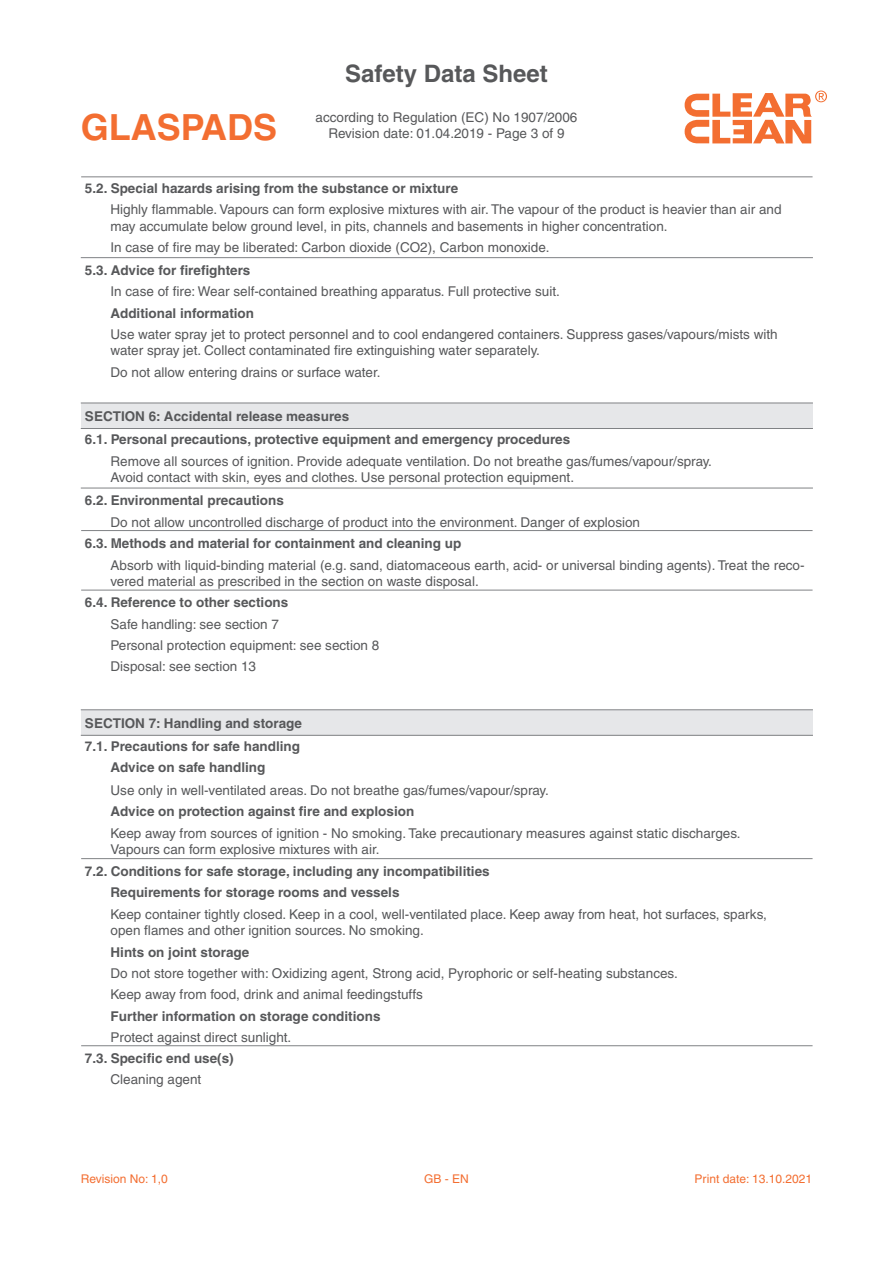
<style>
.page{position:relative;width:893px;height:1263px;background:#fff}
.page>*{position:absolute;margin:0;border:0;box-sizing:border-box;transform-origin:0 0}
.t1{font:700 36px "Helvetica";color:#f36e31}
.t2{font:700 24px "Helvetica";color:#57585a}
.t3{font:13.5px/16.2px "Helvetica";color:#57585a}
.t4{font:700 13.5px "Helvetica";color:#57585a}
.t5{font:12px "Helvetica";color:#f36e31}
</style>
<div class="page">
<hr style="left:81px;top:176px;width:732px;height:1px;background:#808285">
<hr style="left:81px;top:257px;width:732px;height:1px;background:#808285">
<div style="left:81px;top:403px;width:732px;height:25px;background:#e6e7e9"></div>
<hr style="left:81px;top:488px;width:732px;height:1px;background:#808285">
<hr style="left:81px;top:530px;width:732px;height:1px;background:#808285">
<hr style="left:81px;top:403px;width:732px;height:1px;background:#808285">
<hr style="left:81px;top:428px;width:732px;height:1px;background:#808285">
<hr style="left:81px;top:590px;width:732px;height:1px;background:#808285">
<div style="left:81px;top:710px;width:732px;height:25px;background:#e6e7e9"></div>
<hr style="left:81px;top:709px;width:732px;height:1px;background:#808285">
<hr style="left:81px;top:735px;width:732px;height:1px;background:#808285">
<hr style="left:81px;top:858px;width:732px;height:1px;background:#808285">
<hr style="left:81px;top:1045px;width:732px;height:1px;background:#808285">
<svg style="left:685px;top:91px;width:142px;height:52px"></svg>
<p class="t1" style="left:81px;top:106px;width:198px">GLASPADS</p>
<p class="t2" style="left:345px;top:59px;width:204px">Safety Data Sheet</p>
<p class="t3" style="left:316px;top:109px;width:263px">according to Regulation (EC) No 1907/2006</p>
<p class="t3" style="left:328px;top:125px;width:238px">Revision date: 01.04.2019 - Page 3 of 9</p>
<p class="t4" style="left:85px;top:180px;width:375px">5.2. Special hazards arising from the substance or mixture</p>
<p class="t3" style="left:111px;top:201px;width:673px">Highly flammable. Vapours can form explosive mixtures with air. The vapour of the product is heavier than air and may accumulate below ground level, in pits, channels and basements in higher concentration.</p>
<p class="t3" style="left:111px;top:239px;width:440px">In case of fire may be liberated: Carbon dioxide (CO2), Carbon monoxide.</p>
<p class="t4" style="left:85px;top:262px;width:167px">5.3. Advice for firefighters</p>
<p class="t3" style="left:111px;top:283px;width:451px">In case of fire: Wear self-contained breathing apparatus. Full protective suit.</p>
<p class="t4" style="left:111px;top:304px;width:145px">Additional information</p>
<p class="t3" style="left:111px;top:326px;width:669px">Use water spray jet to protect personnel and to cool endangered containers. Suppress gases/vapours/mists with water spray jet. Collect contaminated fire extinguishing water separately.</p>
<p class="t3" style="left:111px;top:364px;width:272px">Do not allow entering drains or surface water.</p>
<p class="t4" style="left:85px;top:408px;width:266px">SECTION 6: Accidental release measures</p>
<p class="t4" style="left:85px;top:431px;width:487px">6.1. Personal precautions, protective equipment and emergency procedures</p>
<p class="t3" style="left:111px;top:453px;width:603px">Remove all sources of ignition. Provide adequate ventilation. Do not breathe gas/fumes/vapour/spray.</p>
<p class="t3" style="left:111px;top:469px;width:465px">Avoid contact with skin, eyes and clothes. Use personal protection equipment.</p>
<p class="t4" style="left:85px;top:492px;width:200px">6.2. Environmental precautions</p>
<p class="t3" style="left:111px;top:514px;width:531px">Do not allow uncontrolled discharge of product into the environment. Danger of explosion</p>
<p class="t4" style="left:85px;top:535px;width:378px">6.3. Methods and material for containment and cleaning up</p>
<p class="t3" style="left:111px;top:557px;width:696px">Absorb with liquid-binding material (e.g. sand, diatomaceous earth, acid- or universal binding agents). Treat the reco&shy;vered material as prescribed in the section on waste disposal.</p>
<p class="t4" style="left:85px;top:594px;width:205px">6.4. Reference to other sections</p>
<p class="t3" style="left:111px;top:616px;width:170px">Safe handling: see section 7</p>
<p class="t3" style="left:111px;top:637px;width:270px">Personal protection equipment: see section 8</p>
<p class="t3" style="left:111px;top:658px;width:147px">Disposal: see section 13</p>
<p class="t4" style="left:85px;top:715px;width:218px">SECTION 7: Handling and storage</p>
<p class="t4" style="left:85px;top:738px;width:217px">7.1. Precautions for safe handling</p>
<p class="t4" style="left:111px;top:759px;width:156px">Advice on safe handling</p>
<p class="t3" style="left:111px;top:782px;width:440px">Use only in well-ventilated areas. Do not breathe gas/fumes/vapour/spray.</p>
<p class="t4" style="left:111px;top:803px;width:305px">Advice on protection against fire and explosion</p>
<p class="t3" style="left:111px;top:825px;width:632px">Keep away from sources of ignition - No smoking. Take precautionary measures against static discharges.</p>
<p class="t3" style="left:111px;top:841px;width:271px">Vapours can form explosive mixtures with air.</p>
<p class="t4" style="left:85px;top:863px;width:406px">7.2. Conditions for safe storage, including any incompatibilities</p>
<p class="t4" style="left:111px;top:884px;width:291px">Requirements for storage rooms and vessels</p>
<p class="t3" style="left:111px;top:906px;width:658px">Keep container tightly closed. Keep in a cool, well-ventilated place. Keep away from heat, hot surfaces, sparks,</p>
<p class="t3" style="left:111px;top:922px;width:315px">open flames and other ignition sources. No smoking.</p>
<p class="t4" style="left:111px;top:944px;width:140px">Hints on joint storage</p>
<p class="t3" style="left:111px;top:965px;width:569px">Do not store together with: Oxidizing agent, Strong acid, Pyrophoric or self-heating substances.</p>
<p class="t3" style="left:111px;top:986px;width:314px">Keep away from food, drink and animal feedingstuffs</p>
<p class="t4" style="left:111px;top:1007px;width:272px">Further information on storage conditions</p>
<p class="t3" style="left:111px;top:1029px;width:182px">Protect against direct sunlight.</p>
<p class="t4" style="left:85px;top:1050px;width:150px">7.3. Specific end use(s)</p>
<p class="t3" style="left:111px;top:1071px;width:92px">Cleaning agent</p>
<p class="t5" style="left:81px;top:1171px;width:89px">Revision No: 1,0</p>
<p class="t5" style="left:424px;top:1171px;width:46px">GB - EN</p>
<p class="t5" style="left:694px;top:1171px;width:119px">Print date: 13.10.2021</p>
</div>
